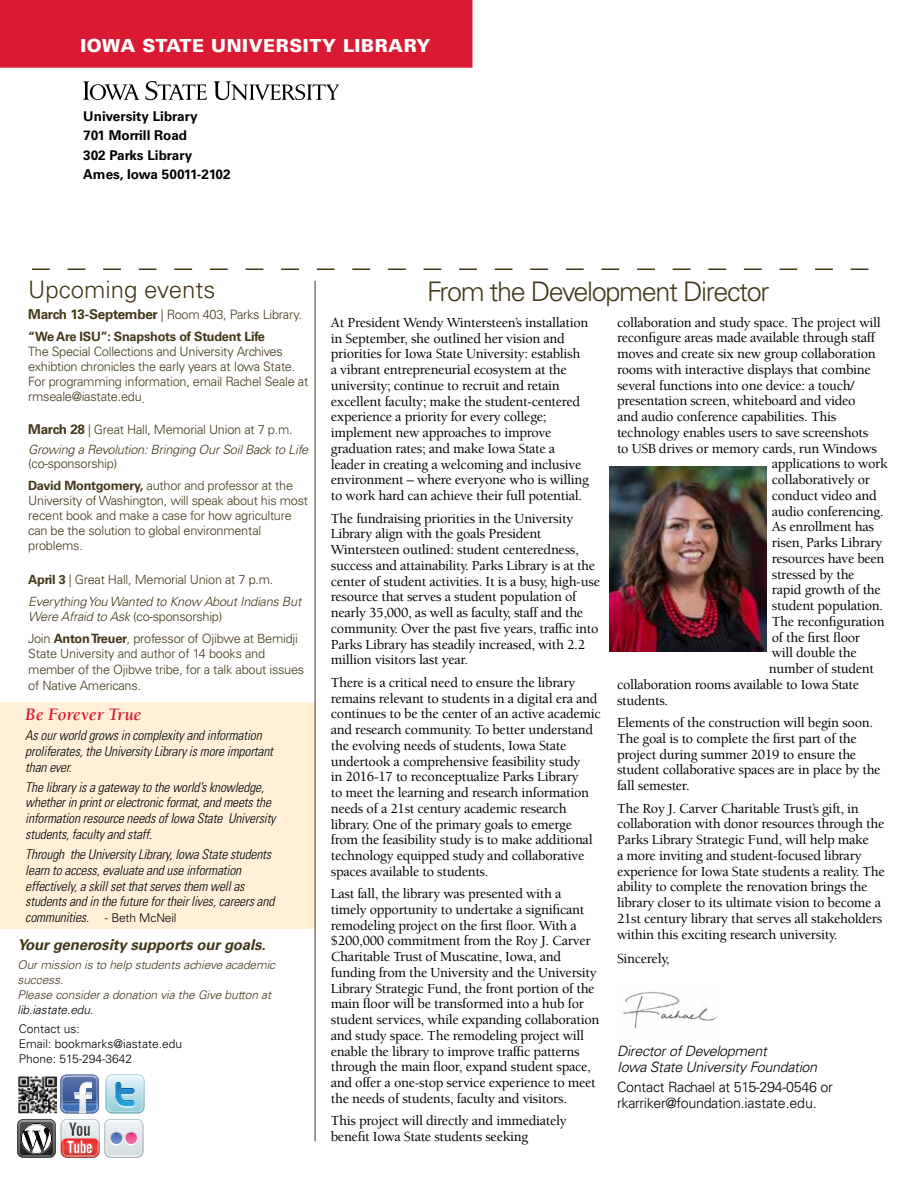
<style>
.page{position:relative;width:918px;height:1188px;background:#fff}
.page>*{position:absolute;margin:0;border:0;box-sizing:border-box;transform-origin:0 0}
.t1{font:300 27px "Univers LT Std";letter-spacing:-.05em;color:#433818}
.t2{font:300 24px "Univers LT Std";color:#433818}
.t3{font:900 18px "Univers LT Std";letter-spacing:.03em;color:#fff}
.t4{font:italic 700 18px "Berkeley Std";letter-spacing:-.01em;color:#da1a32}
.t5{font:italic 700 15px "Univers LT Std";letter-spacing:-.01em;color:#433818}
.t6{font:500 14.25px/15.8px "Berkeley Std";letter-spacing:-.02em;color:#000}
.t7{font:300 14.25px/16.5px "Univers LT Std";letter-spacing:-.02em;color:#000}
.t8{font:italic 300 14.25px/16.5px "Univers LT Std";letter-spacing:-.02em;color:#000}
.t9{font:italic 300 condensed 13.5px/15.8px "Univers LT Std";letter-spacing:-.01em;color:#000}
.t10{font:700 13.5px/19.5px "Univers LT Std";color:#000}
.t11{font:300 12.9px/15px "Univers LT Std";letter-spacing:-.02em;color:#433818}
.t12{font:700 12.9px/21.8px "Univers LT Std";letter-spacing:-.02em;color:#433818}
.t13{font:300 12.75px/15.3px "Univers LT Std";letter-spacing:-.02em;color:#433818}
.t14{font:italic 300 12.75px/20.2px "Univers LT Std";letter-spacing:-.02em;color:#433818}
.t15{font:italic 300 12px/15px "Univers LT Std";letter-spacing:-.01em;color:#433818}
.t16{font:300 12px/15px "Univers LT Std";color:#000}
.t17{font:italic 300 12px "Univers LT Std";letter-spacing:-.01em;color:#000}
.s1{font-size:13.65px}
.s2{font-weight:300}
.s3{font-weight:700;font-style:normal;font-size:13.5px}
.s4{font-style:normal}
.s5{font-weight:700}
.s6{font-weight:700;font-style:normal}
.s7{font-style:italic}
</style>
<div class="page">
<div style="left:0;top:0;width:472px;height:68px;background:#da1a32"></div>
<div style="left:0;top:702px;width:315px;height:227px;background:#fff0d7"></div>
<svg style="left:83px;top:81px;width:124px;height:20px"></svg>
<svg style="left:214px;top:81px;width:125px;height:19px"></svg>
<svg style="left:32px;top:269px;width:836px;height:1px"></svg>
<hr style="left:315px;top:281px;width:1px;height:860px;background:#433818">
<svg style="left:60px;top:1075px;width:39px;height:38px"></svg>
<img style="left:61px;top:1076px;width:37px;height:6px">
<svg style="left:106px;top:1075px;width:38px;height:38px"></svg>
<svg style="left:17px;top:1119px;width:126px;height:39px"></svg>
<img style="left:18px;top:1076px;width:38px;height:38px">
<img style="left:610px;top:467px;width:156px;height:185px">
<img style="left:623px;top:992px;width:96px;height:36px">
<p class="t3" style="left:80px;top:34px;width:352px">IOWA STATE UNIVERSITY LIBRARY</p>
<p class="t10" style="left:83px;top:106px;width:149px">University Library<br>701 Morrill Road<br>302 Parks Library<br>Ames, Iowa 50011-2102</p>
<h2 class="t2" style="left:28px;top:275px;width:189px">Upcoming events</h2>
<p class="t12" style="left:28px;top:304px;width:275px"><span class="s1">March 13-September</span> <span class="s2">| Room 403, Parks Library. </span>“We Are ISU”: Snapshots of Student Life</p>
<p class="t11" style="left:28px;top:344px;width:282px">The Special Collections and University Archives exhibtion chronicles the early years at Iowa State.<br>For programming information, email Rachel Seale at rmseale@iastate.edu<sub>.</sub></p>
<p class="t14" style="left:28px;top:420px;width:282px"><span class="s3">March 28</span> <span class="s4">| Great Hall, Memorial Union at 7 p.m.<br></span>Growing a Revolution: Bringing Our Soil Back to Life</p>
<p class="t13" style="left:28px;top:452px;width:266px;line-height:21.8px">(co-sponsorship)<br><span class="s5">David Montgomery,</span> author and professor at the</p>
<p class="t13" style="left:28px;top:492px;width:281px">University of Washington, will speak about his most recent book and make a case for how agriculture can be the solution to global environmental problems.</p>
<p class="t14" style="left:28px;top:569px;width:275px;line-height:21.8px"><span class="s6">April 3</span> <span class="s4">| Great Hall, Memorial Union at 7 p.m.<br></span>Everything You Wanted to Know About Indians But</p>
<p class="t13" style="left:28px;top:605px;width:271px;line-height:21.8px"><span class="s7">Were Afraid to Ask</span> (co-sponsorship)<br>Join <span class="s5">Anton Treuer</span>, professor of Ojibwe at Bemidji</p>
<p class="t13" style="left:28px;top:646px;width:278px;line-height:15.8px">State University and author of 14 books and member of the Ojibwe tribe, for a talk about issues of Native Americans.</p>
<p class="t4" style="left:25px;top:705px;width:118px">Be Forever True</p>
<p class="t9" style="left:25px;top:728px;width:249px">As our world grows in complexity and information proliferates, the University Library is more important than ever.</p>
<p class="t9" style="left:25px;top:779px;width:252px">The library is a gateway to the world’s knowledge, whether in print or electronic format, and meets the information resource needs of Iowa State University students, faculty and staff.</p>
<p class="t9" style="left:25px;top:847px;width:251px">Through the University Library, Iowa State students learn to access, evaluate and use information effectively, a skill set that serves them well as students and in the future for their lives, careers and communities.</p>
<p class="t16" style="left:105px;top:910px;width:73px">- Beth McNeil</p>
<p class="t5" style="left:18px;top:936px;width:250px">Your generosity supports our goals.</p>
<p class="t15" style="left:18px;top:957px;width:259px">Our mission is to help students achieve academic success.<br>Please consider a donation via the Give button at</p>
<p class="t17" style="left:18px;top:1002px;width:77px">lib.iastate.edu.</p>
<p class="t16" style="left:19px;top:1021px;width:165px">Contact us:<br>Email: bookmarks@iastate.edu<br>Phone: 515-294-3642</p>
<h1 class="t1" style="left:427px;top:275px;width:344px">From the Development Director</h1>
<p class="t6" style="left:331px;top:315px;width:260px">At President Wendy Wintersteen’s installation in September, she outlined her vision and priorities for Iowa State University: establish a vibrant entrepreneurial ecosystem at the university; continue to recruit and retain excellent faculty; make the student-centered experience a priority for every college; implement new approaches to improve graduation rates; and make Iowa State a leader in creating a welcoming and inclusive environment – where everyone who is willing to work hard can achieve their full potential.</p>
<p class="t6" style="left:331px;top:511px;width:271px">The fundraising priorities in the University Library align with the goals President Wintersteen outlined: student centeredness, success and attainability. Parks Library is at the center of student activities. It is a busy, high-use resource that serves a student population of nearly 35,000, as well as faculty, staff and the community. Over the past five years, traffic into Parks Library has steadily increased, with 2.2 million visitors last year.</p>
<p class="t6" style="left:331px;top:675px;width:271px">There is a critical need to ensure the library remains relevant to students in a digital era and continues to be the center of an active academic and research community. To better understand the evolving needs of students, Iowa State undertook a comprehensive feasibility study<br>in 2016-17 to reconceptualize Parks Library<br>to meet the learning and research information needs of a 21st century academic research library. One of the primary goals to emerge from the feasibility study is to make additional technology equipped study and collaborative spaces available to students.</p>
<p class="t6" style="left:331px;top:886px;width:270px">Last fall, the library was presented with a timely opportunity to undertake a significant remodeling project on the first floor. With a $200,000 commitment from the Roy J. Carver Charitable Trust of Muscatine, Iowa, and funding from the University and the University Library Strategic Fund, the front portion of the main floor will be transformed into a hub for student services, while expanding collaboration and study space. The remodeling project will enable the library to improve traffic patterns through the main floor, expand student space, and offer a one-stop service experience to meet the needs of students, faculty and visitors.</p>
<p class="t6" style="left:331px;top:1113px;width:237px">This project will directly and immediately benefit Iowa State students seeking</p>
<p class="t6" style="left:617px;top:315px;width:265px">collaboration and study space. The project will</p>
<p class="t6" style="left:617px;top:330px;width:259px">reconfigure areas made available through staff</p>
<p class="t6" style="left:617px;top:346px;width:260px">moves and create six new group collaboration</p>
<p class="t6" style="left:617px;top:362px;width:255px">rooms with interactive displays that combine</p>
<p class="t6" style="left:617px;top:378px;width:239px">several functions into one device: a touch/</p>
<p class="t6" style="left:617px;top:393px;width:240px">presentation screen, whiteboard and video</p>
<p class="t6" style="left:617px;top:409px;width:221px">and audio conference capabilities. This</p>
<p class="t6" style="left:617px;top:425px;width:253px">technology enables users to save screenshots</p>
<p class="t6" style="left:617px;top:441px;width:261px">to USB drives or memory cards, run Windows</p>
<p class="t6" style="left:772px;top:456px;width:117px">applications to work</p>
<p class="t6" style="left:772px;top:472px;width:100px">collaboratively or</p>
<p class="t6" style="left:772px;top:488px;width:106px">conduct video and</p>
<p class="t6" style="left:772px;top:504px;width:114px">audio conferencing.</p>
<p class="t6" style="left:772px;top:519px;width:104px">As enrollment has</p>
<p class="t6" style="left:772px;top:535px;width:112px">risen, Parks Library</p>
<p class="t6" style="left:772px;top:551px;width:114px">resources have been</p>
<p class="t6" style="left:772px;top:567px;width:84px">stressed by the</p>
<p class="t6" style="left:772px;top:582px;width:111px">rapid growth of the</p>
<p class="t6" style="left:772px;top:598px;width:113px">student population.</p>
<p class="t6" style="left:772px;top:614px;width:114px">The reconfiguration</p>
<p class="t6" style="left:772px;top:630px;width:90px">of the first floor</p>
<p class="t6" style="left:772px;top:645px;width:86px">will double the</p>
<p class="t6" style="left:769px;top:661px;width:107px">number of student</p>
<p class="t6" style="left:617px;top:677px;width:244px">collaboration rooms available to Iowa State</p>
<p class="t6" style="left:617px;top:693px;width:53px">students.</p>
<p class="t6" style="left:617px;top:715px;width:265px">Elements of the construction will begin soon.<br>The goal is to complete the first part of the project during summer 2019 to ensure the student collaborative spaces are in place by the fall semester.</p>
<p class="t6" style="left:617px;top:800px;width:269px">The Roy J. Carver Charitable Trust’s gift, in collaboration with donor resources through the Parks Library Strategic Fund, will help make<br>a more inviting and student-focused library experience for Iowa State students a reality. The ability to complete the renovation brings the library closer to its ultimate vision to become a 21st century library that serves all stakeholders within this exciting research university.</p>
<p class="t6" style="left:617px;top:951px;width:54px">Sincerely,</p>
<p class="t8" style="left:617px;top:1042px;width:202px">Director of Development<br>Iowa State University Foundation</p>
<p class="t7" style="left:617px;top:1079px;width:217px">Contact Rachael at 515-294-0546 or rkarriker@foundation.iastate.edu.</p>
</div>
